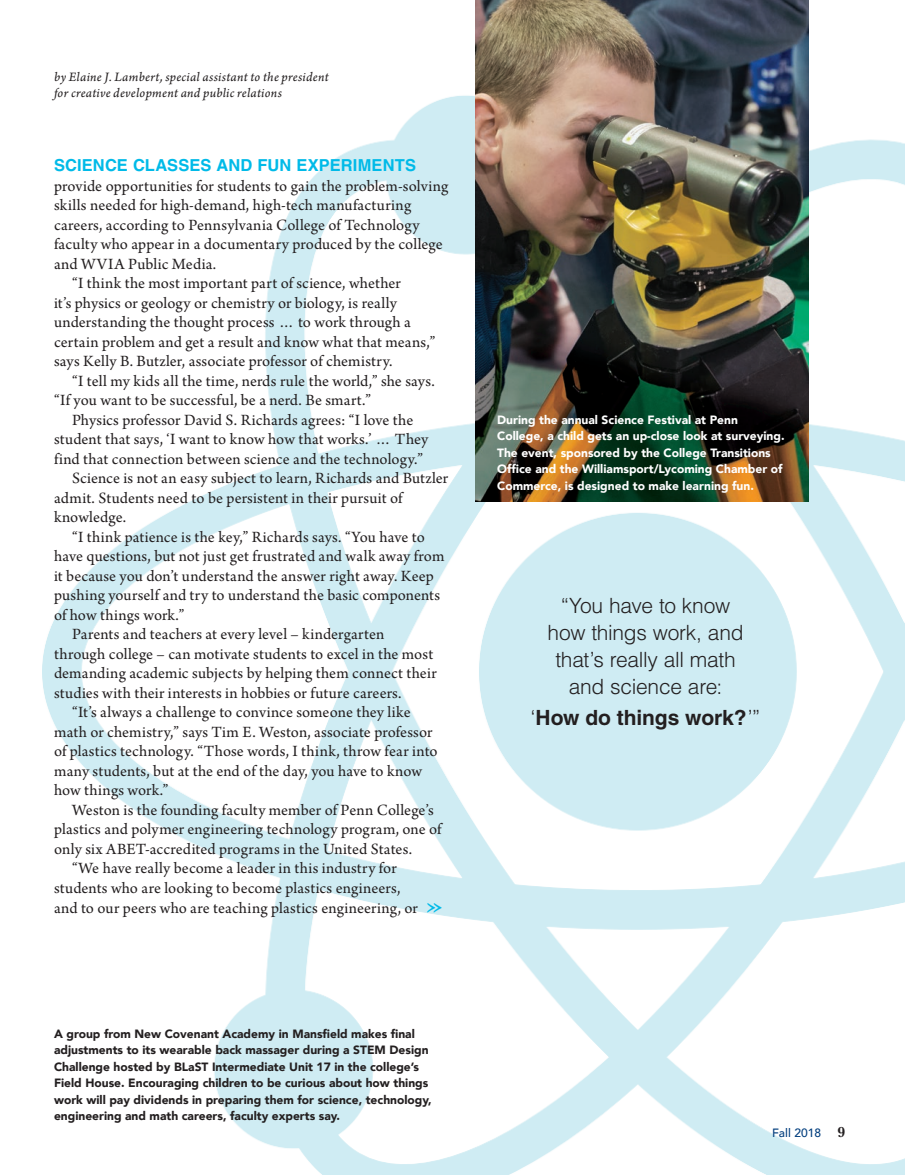
<style>
.page{position:relative;width:905px;height:1175px;background:#fff}
.page>*{position:absolute;margin:0;border:0;box-sizing:border-box;transform-origin:0 0}
.t1{font:700 27px "Arno Pro";color:#00bae8}
.t2{font:300 21px/27px "Helvetica";letter-spacing:-.015em;color:#231f20;text-align:center}
.t3{font:700 21px "Helvetica";letter-spacing:-.005em;color:#231f20}
.t4{font:16.5px "Arno Pro";letter-spacing:.005em;color:#231f20}
.t5{font:700 16.5px "Helvetica";letter-spacing:.005em;color:#00bae8}
.t6{font:13.5px/16.5px "Arno Pro Italic Sm Text";letter-spacing:.02em;color:#231f20}
.t7{font:900 12px/16.5px "Avenir";color:#231f20}
.t8{font:900 12px/16.5px "Avenir";color:#fff}
.t9{font:500 12px "Avenir";color:#013d7d}
.s1{font-weight:300}
.s2{font-family:"New Baskerville";font-weight:700;font-size:15px;color:#231f20}
</style>
<div class="page">
<img style="left:43px;top:76px;width:861px;height:1098px">
<img style="left:475px;top:0;width:333px;height:502px">
<p class="t6" style="left:54px;top:69px;width:276px">by Elaine J. Lambert, special assistant to the president for creative development and public relations</p>
<p class="t5" style="left:54px;top:155px;width:363px">SCIENCE CLASSES AND FUN EXPERIMENTS</p>
<p class="t4" style="left:54px;top:176px;width:396px">provide opportunities for students to gain the problem-solving</p>
<p class="t4" style="left:54px;top:196px;width:359px">skills needed for high-demand, high-tech manufacturing</p>
<p class="t4" style="left:54px;top:215px;width:367px">careers, according to Pennsylvania College of Technology</p>
<p class="t4" style="left:54px;top:235px;width:390px">faculty who appear in a documentary produced by the college</p>
<p class="t4" style="left:54px;top:254px;width:164px">and WVIA Public Media.</p>
<p class="t4" style="left:72px;top:274px;width:330px">“I think the most important part of science, whether</p>
<p class="t4" style="left:54px;top:293px;width:344px">it’s physics or geology or chemistry or biology, is really</p>
<p class="t4" style="left:54px;top:313px;width:358px">understanding the thought process … to work through a</p>
<p class="t4" style="left:54px;top:332px;width:383px">certain problem and get a result and know what that means,”</p>
<p class="t4" style="left:54px;top:352px;width:340px">says Kelly B. Butzler, associate professor of chemistry.</p>
<p class="t4" style="left:72px;top:371px;width:364px">“I tell my kids all the time, nerds rule the world,” she says.</p>
<p class="t4" style="left:54px;top:391px;width:318px">“If you want to be successful, be a nerd. Be smart.”</p>
<p class="t4" style="left:72px;top:410px;width:343px">Physics professor David S. Richards agrees: “I love the</p>
<p class="t4" style="left:54px;top:430px;width:376px">student that says, ‘I want to know how that works.’ … They</p>
<p class="t4" style="left:54px;top:449px;width:370px">find that connection between science and the technology.”</p>
<p class="t4" style="left:72px;top:469px;width:378px">Science is not an easy subject to learn, Richards and Butzler</p>
<p class="t4" style="left:54px;top:488px;width:350px">admit. Students need to be persistent in their pursuit of</p>
<p class="t4" style="left:54px;top:508px;width:74px">knowledge.</p>
<p class="t4" style="left:72px;top:527px;width:354px">“I think patience is the key,” Richards says. “You have to</p>
<p class="t4" style="left:54px;top:547px;width:392px">have questions, but not just get frustrated and walk away from</p>
<p class="t4" style="left:54px;top:566px;width:381px">it because you don’t understand the answer right away. Keep</p>
<p class="t4" style="left:54px;top:586px;width:387px">pushing yourself and try to understand the basic components</p>
<p class="t4" style="left:54px;top:605px;width:132px">of how things work.”</p>
<p class="t4" style="left:72px;top:625px;width:314px">Parents and teachers at every level – kindergarten</p>
<p class="t4" style="left:54px;top:644px;width:380px">through college – can motivate students to excel in the most</p>
<p class="t4" style="left:54px;top:664px;width:384px">demanding academic subjects by helping them connect their</p>
<p class="t4" style="left:54px;top:683px;width:349px">studies with their interests in hobbies or future careers.</p>
<p class="t4" style="left:72px;top:703px;width:340px">“It’s always a challenge to convince someone they like</p>
<p class="t4" style="left:54px;top:722px;width:380px">math or chemistry,” says Tim E. Weston, associate professor</p>
<p class="t4" style="left:54px;top:742px;width:385px">of plastics technology. “Those words, I think, throw fear into</p>
<p class="t4" style="left:54px;top:761px;width:369px">many students, but at the end of the day, you have to know</p>
<p class="t4" style="left:54px;top:781px;width:116px">how things work.”</p>
<p class="t4" style="left:72px;top:800px;width:363px">Weston is the founding faculty member of Penn College’s</p>
<p class="t4" style="left:54px;top:820px;width:389px">plastics and polymer engineering technology program, one of</p>
<p class="t4" style="left:54px;top:839px;width:359px">only six ABET-accredited programs in the United States.</p>
<p class="t4" style="left:72px;top:859px;width:326px">“We have really become a leader in this industry for</p>
<p class="t4" style="left:54px;top:878px;width:348px">students who are looking to become plastics engineers,</p>
<p class="t4" style="left:54px;top:898px;width:365px">and to our peers who are teaching plastics engineering, or</p>
<h1 class="t1" style="left:425px;top:891px;width:20px">»</h1>
<p class="t7" style="left:54px;top:1025px;width:379px">A group from New Covenant Academy in Mansfield makes final adjustments to its wearable back massager during a STEM Design Challenge hosted by BLaST Intermediate Unit 17 in the college’s Field House. Encouraging children to be curious about how things work will pay dividends in preparing them for science, technology, engineering and math careers, faculty experts say.</p>
<p class="t8" style="left:497px;top:411px;width:289px">During the annual Science Festival at Penn College, a child gets an up-close look at surveying.<br>The event, sponsored by the College Transitions Office and the Williamsport/Lycoming Chamber of Commerce, is designed to make learning fun.</p>
<p class="t2" style="left:547px;top:591px;width:198px">“You have to know how things work, and that’s really all math and science are:</p>
<p class="t3" style="left:530px;top:704px;width:231px"><span class="s1">‘</span>How do things work?<span class="s1">’”</span></p>
<p class="t9" style="left:772px;top:1122px;width:75px">Fall 2018 <span class="s2">9</span></p>
</div>
